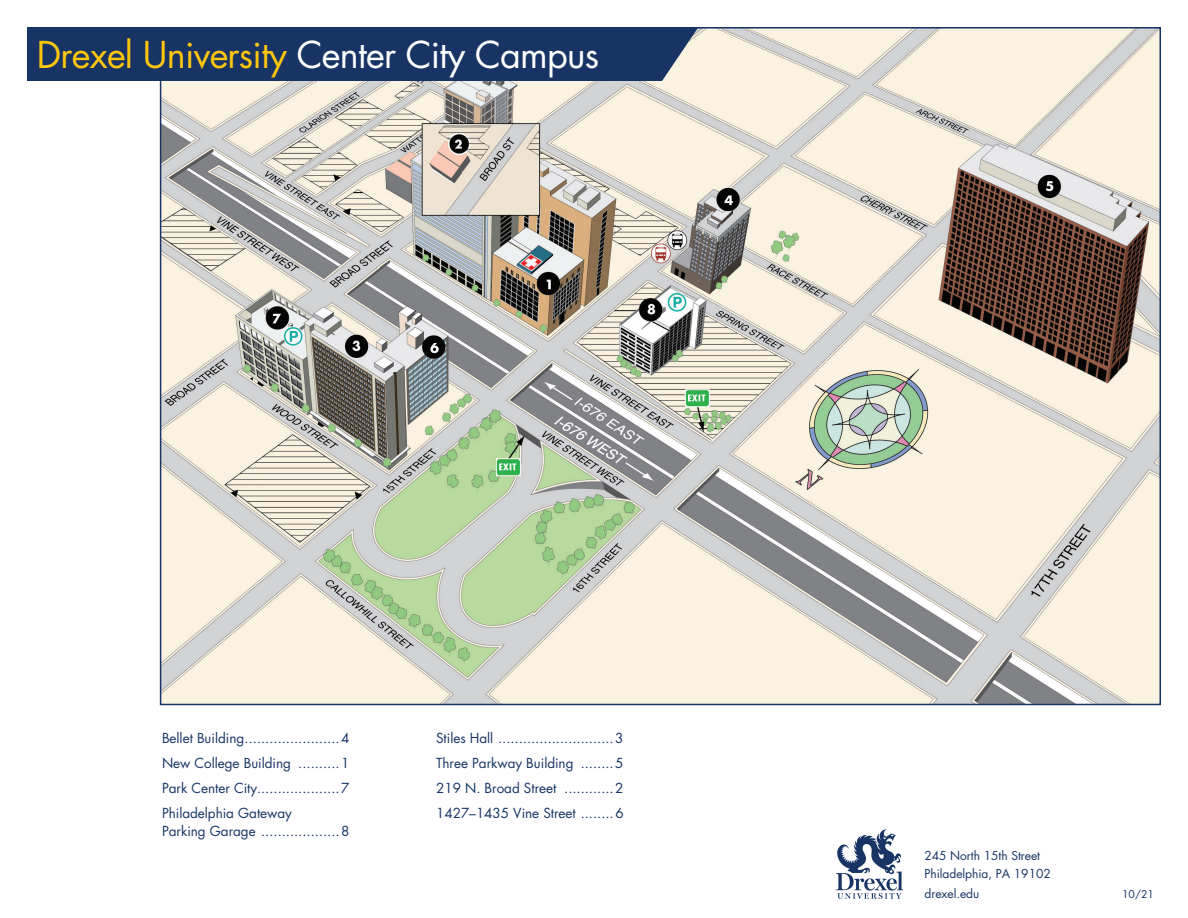
<style>
.page{position:relative;width:1188px;height:918px;background:#fff}
.page>*{position:absolute;margin:0;border:0;box-sizing:border-box;transform-origin:0 0}
.t1{font:36px "Futura Std";letter-spacing:-.02em;color:#fec60d}
.t2{font:13.5px/24.8px "Futura Std";color:#173464;text-align:justify}
.t3{font:12px/18px "Futura Std";color:#173464}
.t4{font:10.5px "Futura Std";color:#173464}
.s1{color:#fff}
</style>
<div class="page">
<img style="left:163px;top:30px;width:995px;height:672px">
<div style="left:27px;top:27px;width:672px;height:54px;background:#173464"></div>
<svg style="left:836px;top:829px;width:67px;height:70px"></svg>
<h1 class="t1" style="left:37px;top:32px;width:564px">Drexel University <span class="s1">Center City Campus</span></h1>
<p class="t2" style="left:162px;top:726px;width:189px">Bellet Building.......................4<br>New College Building ..........1<br>Park Center City....................7<br>Philadelphia Gateway</p>
<p class="t2" style="left:162px;top:818px;width:189px">Parking Garage ...................8</p>
<p class="t2" style="left:436px;top:726px;width:189px">Stiles Hall ............................3<br>Three Parkway Building ........5<br>219 N. Broad Street ............2<br>1427–1435 Vine Street ........6</p>
<p class="t3" style="left:924px;top:847px;width:128px">245 North 15th Street<br>Philadelphia, PA 19102</p>
<p class="t3" style="left:924px;top:884px;width:56px">drexel.edu</p>
<p class="t4" style="left:1122px;top:887px;width:33px">10/21</p>
</div>
